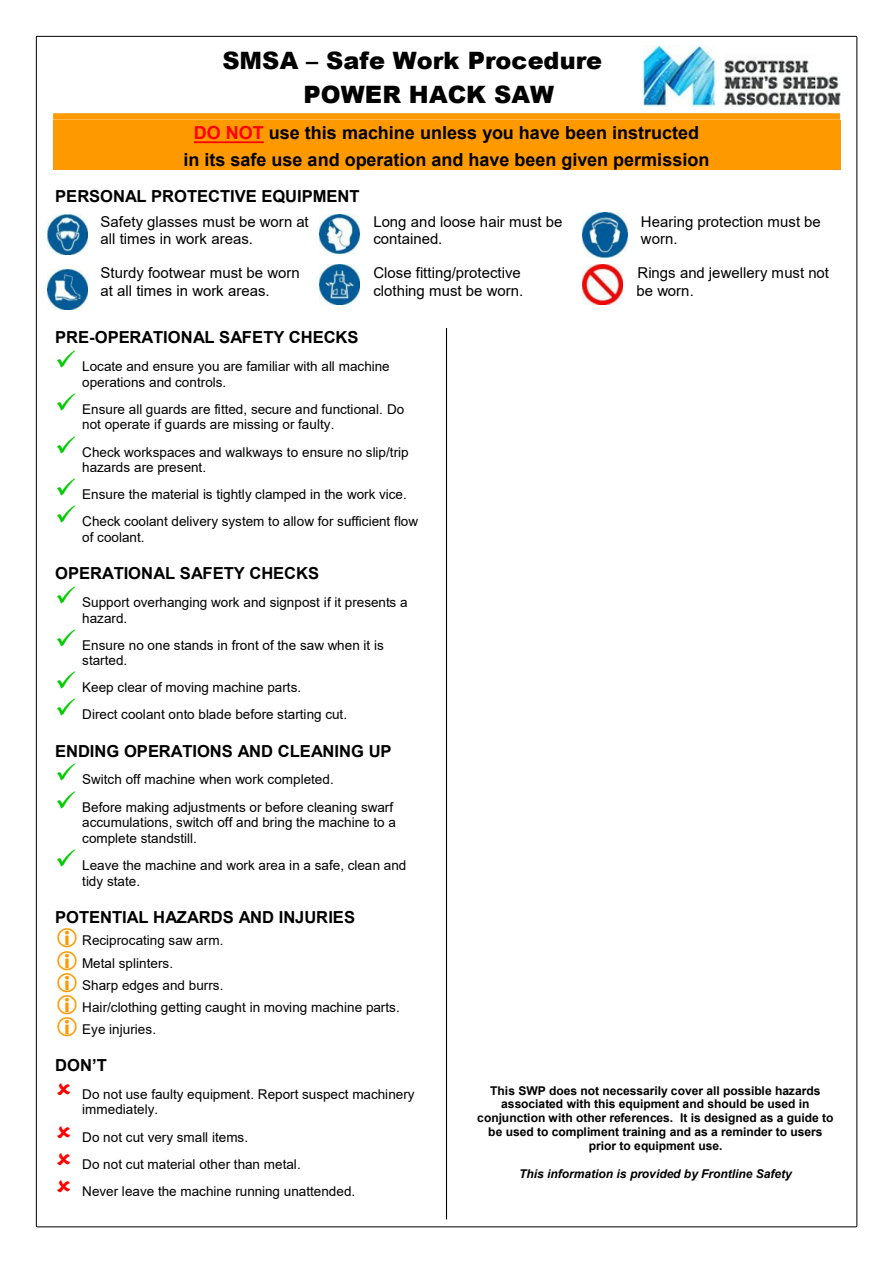
<style>
.page{position:relative;width:893px;height:1263px;background:#fff}
.page>*{position:absolute;margin:0;border:0;box-sizing:border-box;transform-origin:0 0}
.t1{font:900 24px/33.9px "Arial";color:#000}
.t2{font:700 18px/26.7px "Arial";color:#000;text-align:center}
.t3{font:700 16.5px "Arial";color:#000}
.t4{font:15px/17.2px "Arial";color:#000}
.t5{font:13.5px/15.5px "Arial";color:#000}
.t6{font:700 12px/13.8px "Arial";color:#000;text-align:center}
.t7{font:italic 700 12px "Arial";color:#000}
.s1{color:#f00}
</style>
<div class="page">
<div style="left:53px;top:113px;width:787px;height:7px;background:#f90"></div>
<div style="left:53px;top:120px;width:787px;height:26px;background:#f90"></div>
<hr style="left:194px;top:141px;width:70px;height:2px;background:#f00">
<div style="left:53px;top:146px;width:787px;height:24px;background:#f90"></div>
<hr style="left:446px;top:328px;width:1px;height:891px;background:#000">
<img style="left:583px;top:213px;width:44px;height:44px">
<img style="left:47px;top:269px;width:40px;height:40px">
<img style="left:320px;top:264px;width:40px;height:40px">
<img style="left:320px;top:214px;width:40px;height:40px">
<img style="left:583px;top:264px;width:40px;height:40px">
<img style="left:47px;top:214px;width:40px;height:40px">
<hr style="left:37px;top:36px;width:819px;height:1px;background:#000">
<hr style="left:36px;top:37px;width:1px;height:1189px;background:#000">
<hr style="left:856px;top:37px;width:1px;height:1189px;background:#000">
<hr style="left:37px;top:1226px;width:819px;height:1px;background:#000">
<img style="left:643px;top:45px;width:197px;height:62px">
<h1 class="t1" style="left:304px;top:44px;width:300px;text-indent:-81px">SMSA – Safe Work Procedure<br>POWER HACK SAW</h1>
<h2 class="t2" style="left:183px;top:121px;width:527px"><span class="s1">DO NOT</span> use this machine unless you have been instructed<br>in its safe use and operation and have been given permission</h2>
<p class="t3" style="left:55px;top:190px;width:306px">PERSONAL PROTECTIVE EQUIPMENT</p>
<p class="t4" style="left:101px;top:214px;width:210px">Safety glasses must be worn at all times in work areas.</p>
<p class="t4" style="left:373px;top:214px;width:190px">Long and loose hair must be contained.</p>
<p class="t4" style="left:641px;top:214px;width:181px">Hearing protection must be worn.</p>
<p class="t4" style="left:101px;top:266px;width:201px">Sturdy footwear must be worn at all times in work areas.</p>
<p class="t4" style="left:373px;top:266px;width:151px">Close fitting/protective clothing must be worn.</p>
<p class="t4" style="left:636px;top:266px;width:194px">Rings and jewellery must not be worn.</p>
<p class="t3" style="left:55px;top:331px;width:305px">PRE-OPERATIONAL SAFETY CHECKS</p>
<p class="t5" style="left:82px;top:360px;width:309px">Locate and ensure you are familiar with all machine operations and controls.</p>
<p class="t5" style="left:82px;top:403px;width:324px">Ensure all guards are fitted, secure and functional. Do not operate if guards are missing or faulty.</p>
<p class="t5" style="left:82px;top:445px;width:328px">Check workspaces and walkways to ensure no slip/trip hazards are present.</p>
<p class="t5" style="left:82px;top:482px;width:337px;line-height:27px">Ensure the material is tightly clamped in the work vice.<br>Check coolant delivery system to allow for sufficient flow</p>
<p class="t5" style="left:82px;top:531px;width:64px">of coolant.</p>
<p class="t3" style="left:55px;top:567px;width:265px">OPERATIONAL SAFETY CHECKS</p>
<p class="t5" style="left:82px;top:596px;width:327px">Support overhanging work and signpost if it presents a hazard.</p>
<p class="t5" style="left:82px;top:638px;width:303px">Ensure no one stands in front of the saw when it is started.</p>
<p class="t5" style="left:82px;top:675px;width:266px;line-height:27.2px">Keep clear of moving machine parts.<br>Direct coolant onto blade before starting cut.</p>
<p class="t3" style="left:55px;top:744px;width:338px">ENDING OPERATIONS AND CLEANING UP</p>
<p class="t5" style="left:82px;top:767px;width:312px;line-height:27.2px">Switch off machine when work completed.<br>Before making adjustments or before cleaning swarf</p>
<p class="t5" style="left:82px;top:816px;width:315px">accumulations, switch off and bring the machine to a complete standstill.</p>
<p class="t5" style="left:82px;top:858px;width:326px">Leave the machine and work area in a safe, clean and tidy state.</p>
<p class="t3" style="left:55px;top:910px;width:301px">POTENTIAL HAZARDS AND INJURIES</p>
<p class="t5" style="left:82px;top:931px;width:319px;line-height:22px">Reciprocating saw arm.<br>Metal splinters.<br>Sharp edges and burrs.<br>Hair/clothing getting caught in moving machine parts.<br>Eye injuries.</p>
<p class="t3" style="left:55px;top:1059px;width:53px">DON’T</p>
<p class="t5" style="left:82px;top:1087px;width:334px">Do not use faulty equipment. Report suspect machinery immediately.</p>
<p class="t5" style="left:82px;top:1124px;width:275px;line-height:27.2px">Do not cut very small items.<br>Do not cut material other than metal.<br>Never leave the machine running unattended.</p>
<p class="t6" style="left:477px;top:1084px;width:358px">This SWP does not necessarily cover all possible hazards associated with this equipment and should be used in conjunction with other references. It is designed as a guide to be used to compliment training and as a reminder to users prior to equipment use.</p>
<p class="t7" style="left:519px;top:1169px;width:274px">This information is provided by Frontline Safety</p>
</div>
